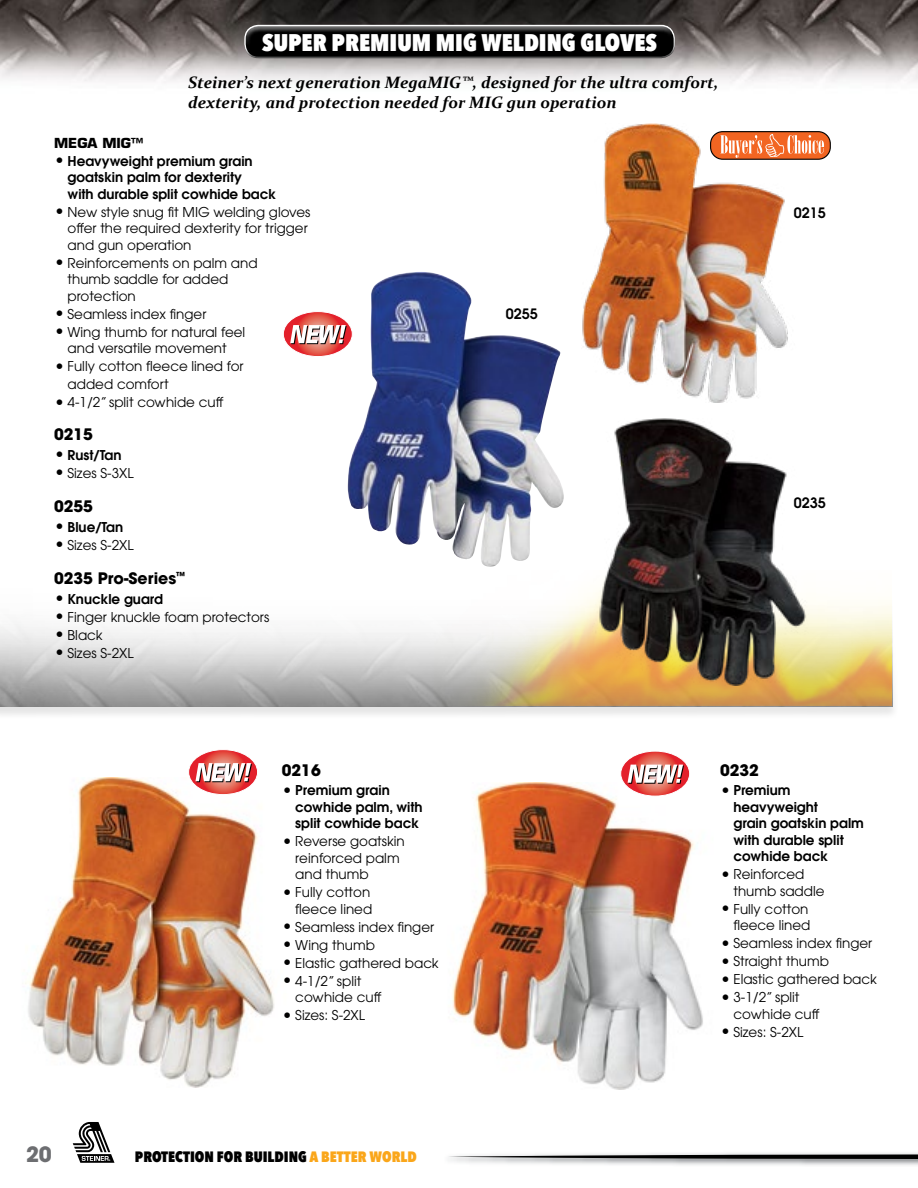
<style>
.page{position:relative;width:918px;height:1188px;background:#fff}
.page>*{position:absolute;margin:0;border:0;box-sizing:border-box;transform-origin:0 0}
.t1{font:800 24px "Avenir Next Condensed";color:#fff}
.t2{font:700 21px "Avant Garde";color:#6d6e71}
.t3{font:italic 700 16.5px/19.5px "Constantia";color:#000}
.t4{font:700 15.75px "Avant Garde";color:#000}
.t5{font:800 15px "Avenir Next Condensed";color:#000}
.t6{font:600 14.25px "Avant Garde";color:#000}
.t7{font:13.5px/16.5px "Avant Garde";color:#000}
.t8{font:600 13.5px/16.5px "Avant Garde";color:#000}
.t9{font:700 13.5px "Eurostile";color:#000}
.s1{font-weight:400;font-size:18px}
.s2{font-size:18px}
.s3{color:#faa61a}
</style>
<div class="page">
<img style="left:25px;top:778px;width:249px;height:309px">
<img style="left:452px;top:782px;width:251px;height:308px">
<div style="left:0;top:573px;width:900px;height:147px;background:#000;opacity:.25"></div>
<img style="left:0;top:272px;width:564px;height:434px">
<img style="left:434px;top:571px;width:458px;height:135px">
<img style="left:0;top:0;width:918px;height:83px">
<div style="left:237px;top:18px;width:443px;height:32px;background:#fff;opacity:.75"></div>
<div style="left:239px;top:33px;width:443px;height:26px;background:#000"></div>
<svg style="left:73px;top:1122px;width:42px;height:41px"></svg>
<svg style="left:448px;top:1155px;width:470px;height:4px;background:#3b3b3b"></svg>
<img style="left:545px;top:123px;width:278px;height:280px">
<img style="left:569px;top:418px;width:267px;height:267px">
<svg style="left:283px;top:312px;width:69px;height:45px"></svg>
<svg style="left:621px;top:751px;width:69px;height:45px"></svg>
<svg style="left:189px;top:750px;width:69px;height:45px"></svg>
<div style="left:711px;top:132px;width:119px;height:27px;background:#f26522;border-radius:12px"></div>
<div style="left:710px;top:131px;width:121px;height:29px;border:1px solid #000;border-radius:12px"></div>
<svg style="left:720px;top:134px;width:104px;height:24px"></svg>
<h1 class="t1" style="left:262px;top:27px;width:396px">SUPER PREMIUM MIG WELDING GLOVES</h1>
<p class="t3" style="left:188px;top:72px;width:532px">Steiner’s next generation MegaMIG™, designed for the ultra comfort, dexterity, and protection needed for MIG gun operation</p>
<p class="t9" style="left:54px;top:134px;width:90px">MEGA MIG™</p>
<p class="t8" style="left:68px;top:152px;width:210px;text-indent:-14px"><span class="s1">•</span> Heavyweight premium grain goatskin palm for dexterity<br>with durable split cowhide back</p>
<p class="t7" style="left:68px;top:204px;width:244px;text-indent:-14px"><span class="s2">•</span> New style snug fit MIG welding gloves offer the required dexterity for trigger and gun operation</p>
<p class="t7" style="left:68px;top:255px;width:192px;text-indent:-14px"><span class="s2">•</span> Reinforcements on palm and thumb saddle for added protection</p>
<p class="t7" style="left:54px;top:306px;width:154px"><span class="s2">•</span> Seamless index finger</p>
<p class="t7" style="left:54px;top:324px;width:193px;text-align:center"><span class="s2">•</span> Wing thumb for natural feel and versatile movement</p>
<p class="t7" style="left:68px;top:357px;width:178px;line-height:18px;text-indent:-14px"><span class="s2">•</span> Fully cotton fleece lined for added comfort</p>
<p class="t7" style="left:54px;top:394px;width:171px"><span class="s2">•</span> 4-1/2” split cowhide cuff</p>
<p class="t4" style="left:54px;top:424px;width:40px">0215</p>
<p class="t8" style="left:54px;top:446px;width:69px"><span class="s1">•</span> Rust/Tan</p>
<p class="t7" style="left:54px;top:465px;width:81px"><span class="s2">•</span> Sizes S-3XL</p>
<p class="t4" style="left:54px;top:496px;width:40px">0255</p>
<p class="t8" style="left:54px;top:518px;width:71px"><span class="s1">•</span> Blue/Tan</p>
<p class="t7" style="left:54px;top:537px;width:81px"><span class="s2">•</span> Sizes S-2XL</p>
<p class="t4" style="left:54px;top:568px;width:133px">0235 Pro-Series<sup>™</sup></p>
<p class="t8" style="left:54px;top:590px;width:111px"><span class="s1">•</span> Knuckle guard</p>
<p class="t7" style="left:54px;top:609px;width:217px"><span class="s2">•</span> Finger knuckle foam protectors</p>
<p class="t7" style="left:54px;top:627px;width:50px"><span class="s2">•</span> Black</p>
<p class="t7" style="left:54px;top:645px;width:81px"><span class="s2">•</span> Sizes S-2XL</p>
<p class="t6" style="left:506px;top:304px;width:33px">0255</p>
<p class="t6" style="left:794px;top:204px;width:33px">0215</p>
<p class="t6" style="left:794px;top:493px;width:33px">0235</p>
<p class="t4" style="left:282px;top:760px;width:40px">0216</p>
<p class="t8" style="left:295px;top:782px;width:129px;text-indent:-14px"><span class="s1">•</span> Premium grain cowhide palm, with split cowhide back</p>
<p class="t7" style="left:295px;top:833px;width:111px;text-indent:-14px"><span class="s2">•</span> Reverse goatskin reinforced palm and thumb</p>
<p class="t7" style="left:282px;top:884px;width:92px;text-align:right"><span class="s2">•</span> Fully cotton fleece lined</p>
<p class="t7" style="left:282px;top:919px;width:154px"><span class="s2">•</span> Seamless index finger</p>
<p class="t7" style="left:282px;top:937px;width:95px"><span class="s2">•</span> Wing thumb</p>
<p class="t7" style="left:282px;top:955px;width:158px"><span class="s2">•</span> Elastic gathered back</p>
<p class="t7" style="left:295px;top:973px;width:88px;text-indent:-14px"><span class="s2">•</span> 4-1/2” split cowhide cuff</p>
<p class="t7" style="left:282px;top:1007px;width:85px"><span class="s2">•</span> Sizes: S-2XL</p>
<h2 class="t2" style="left:26px;top:1141px;width:27px">20</h2>
<p class="t5" style="left:135px;top:1148px;width:283px">PROTECTION FOR BUILDING <span class="s3">A BETTER WORLD</span></p>
<p class="t4" style="left:720px;top:760px;width:40px">0232</p>
<p class="t8" style="left:734px;top:782px;width:132px;text-indent:-14px"><span class="s1">•</span> Premium heavyweight<br>grain goatskin palm with durable split cowhide back</p>
<p class="t7" style="left:733px;top:866px;width:93px;text-indent:-13px"><span class="s2">•</span> Reinforced thumb saddle</p>
<p class="t7" style="left:720px;top:901px;width:92px;text-align:right"><span class="s2">•</span> Fully cotton fleece lined</p>
<p class="t7" style="left:720px;top:935px;width:154px"><span class="s2">•</span> Seamless index finger</p>
<p class="t7" style="left:720px;top:953px;width:111px"><span class="s2">•</span> Straight thumb</p>
<p class="t7" style="left:720px;top:971px;width:158px"><span class="s2">•</span> Elastic gathered back</p>
<p class="t7" style="left:733px;top:989px;width:88px;text-indent:-13px"><span class="s2">•</span> 3-1/2” split cowhide cuff</p>
<p class="t7" style="left:720px;top:1024px;width:85px"><span class="s2">•</span> Sizes: S-2XL</p>
</div>
